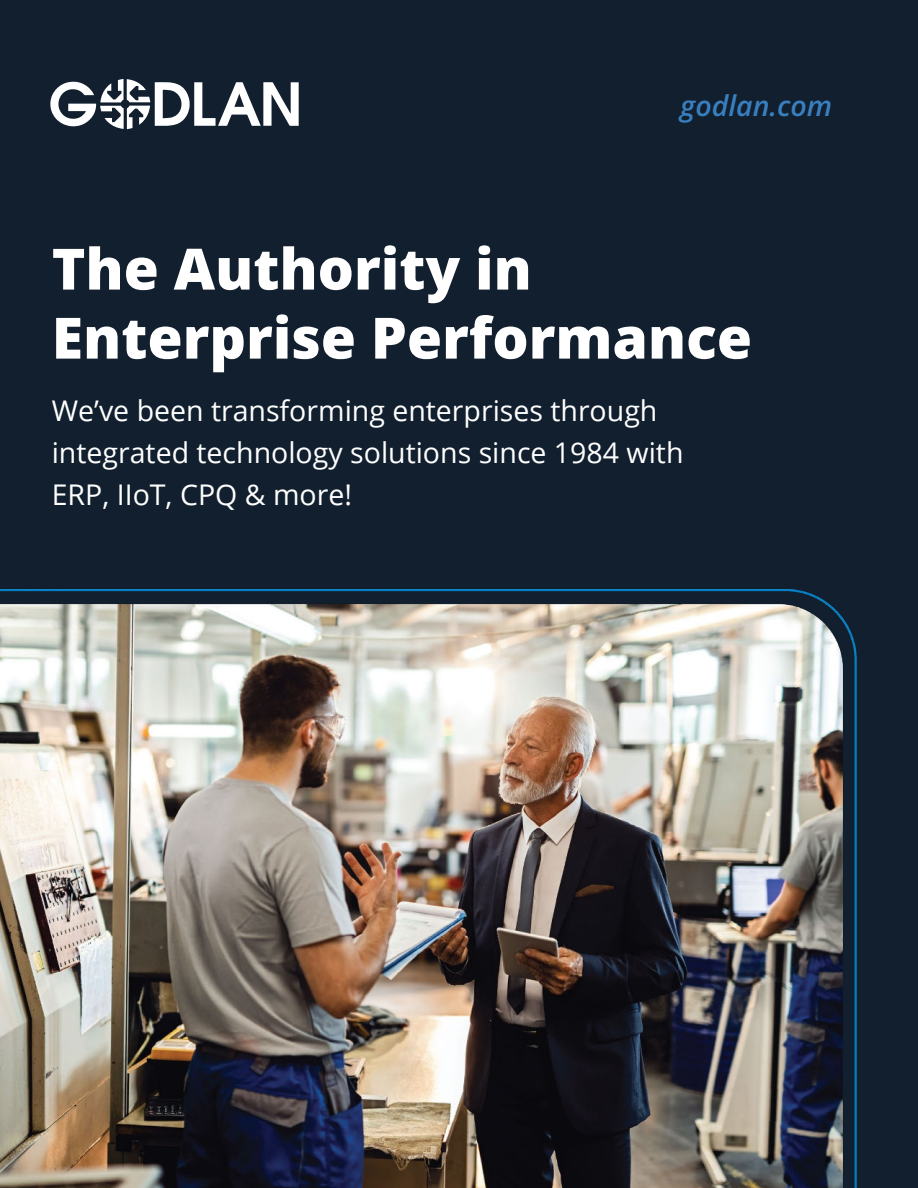
<style>
.page{position:relative;width:918px;height:1188px;background:#111f2e}
.page>*{position:absolute;margin:0;border:0;box-sizing:border-box;transform-origin:0 0}
.t1{font:57px/69px "Open Sans";color:#fff}
.t2{font:28.5px/42px "Open Sans";color:#fff}
.t3{font:italic 28.5px "Open Sans";color:#397fc0}
</style>
<div class="page">
<img style="left:0;top:589px;width:857px;height:599px">
<svg style="left:50px;top:79px;width:249px;height:50px"></svg>
<p class="t3" style="left:680px;top:95px;width:153px">godlan.com</p>
<h1 class="t1" style="left:52px;top:240px;width:702px">The Authority in<br>Enterprise Performance</h1>
<p class="t2" style="left:52px;top:392px;width:633px">We’ve been transforming enterprises through integrated technology solutions since 1984 with<br>ERP, IIoT, CPQ &amp; more!</p>
</div>
